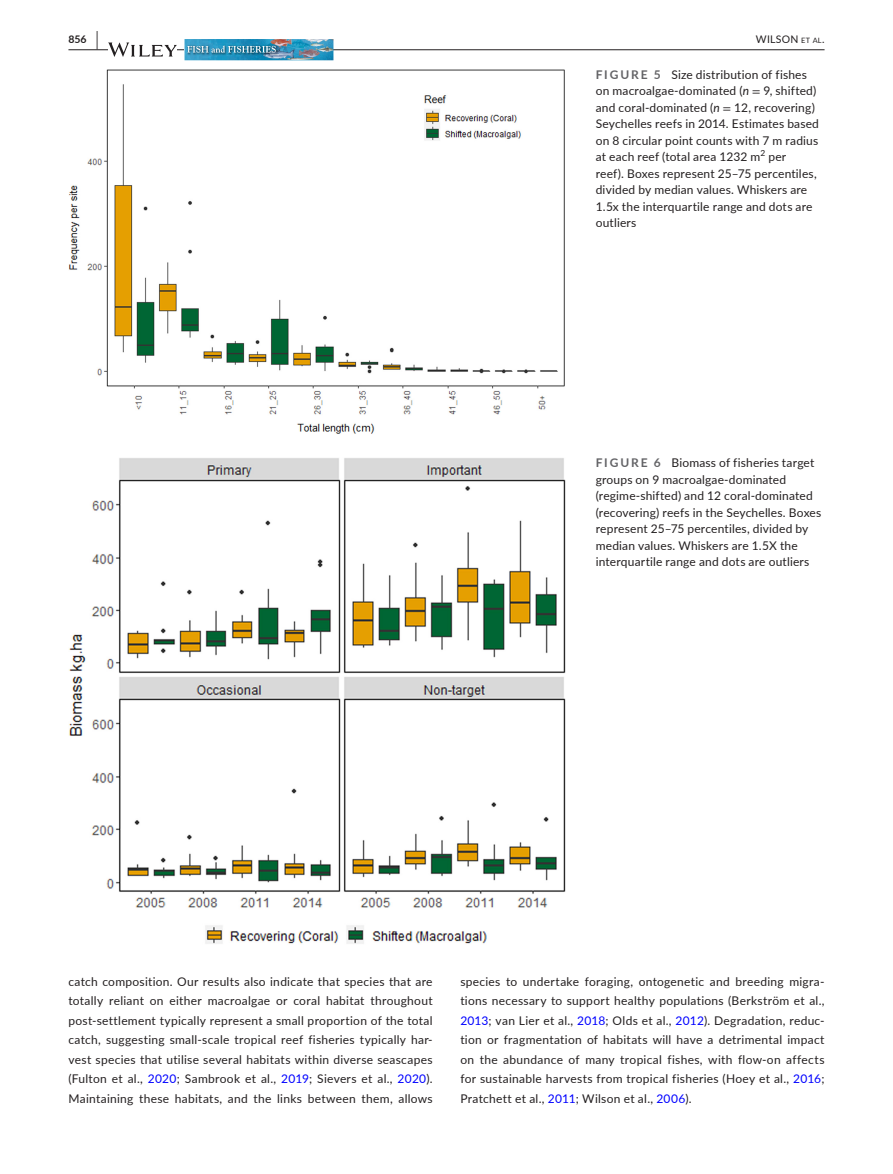
<style>
.page{position:relative;width:893px;height:1174px;background:#fff}
.page>*{position:absolute;margin:0;border:0;box-sizing:border-box;transform-origin:0 0}
.t1{font:12px/16.5px "Lato";letter-spacing:.015em;color:#231f20}
.t2{font:10.5px "Lato";letter-spacing:.02em;color:#231f20}
.t3{font:700 10.5px "Lato";color:#231f20}
.t4{font:8.4px "Lato";color:#231f20}
.s1{font-size:19.5px}
.s2{font-size:7.35px}
.s3{font-weight:700;color:#636366}
.s4{font-style:italic}
.s5{font-family:"STIX"}
.s6{color:#00f}
</style>
<div class="page">
<hr style="left:68px;top:49px;width:756px;height:1px;background:#231f20">
<svg style="left:108px;top:42px;width:69px;height:15px"></svg>
<img style="left:185px;top:39px;width:148px;height:21px">
<img style="left:186px;top:44px;width:93px;height:12px">
<svg style="left:187px;top:46px;width:89px;height:7px"></svg>
<img style="left:68px;top:69px;width:497px;height:365px">
<img style="left:69px;top:458px;width:497px;height:486px">
<p class="t3" style="left:68px;top:31px;width:31px">856 <span class="s1">|</span></p>
<p class="t2" style="left:756px;top:31px;width:70px">WILSON <span class="s2">et al</span>.</p>
<p class="t1" style="left:596px;top:66px;width:225px"><span class="s3">FIGURE 5</span> Size distribution of fishes on macroalgae-dominated (<span class="s4">n</span> <span class="s5">=</span> 9, shifted) and coral-dominated (<span class="s4">n</span> <span class="s5">=</span> 12, recovering)<br>Seychelles reefs in 2014. Estimates based on 8 circular point counts with 7 m radius at each reef (total area 1232 m</p>
<p class="t4" style="left:760px;top:147px;width:6px">2</p>
<p class="t1" style="left:596px;top:148px;width:222px;text-indent:173px">per reef). Boxes represent 25–75 percentiles, divided by median values. Whiskers are<br>1.5x the interquartile range and dots are outliers</p>
<p class="t1" style="left:596px;top:454px;width:227px"><span class="s3">FIGURE 6</span> Biomass of fisheries target groups on 9 macroalgae-dominated (regime-shifted) and 12 coral-dominated (recovering) reefs in the Seychelles. Boxes represent 25–75 percentiles, divided by median values. Whiskers are 1.5X the interquartile range and dots are outliers</p>
<p class="t1" style="left:68px;top:971px;width:366px;line-height:19.5px;text-align:justify">catch composition. Our results also indicate that species that are totally reliant on either macroalgae or coral habitat throughout post-settlement typically represent a small proportion of the total catch, suggesting small-scale tropical reef fisheries typically har&shy;vest species that utilise several habitats within diverse seascapes (Fulton et al., <span class="s6">2020</span>; Sambrook et al., <span class="s6">2019</span>; Sievers et al., <span class="s6">2020</span>).<br>Maintaining these habitats, and the links between them, allows</p>
<p class="t1" style="left:460px;top:971px;width:366px;line-height:19.5px;text-align:justify">species to undertake foraging, ontogenetic and breeding migra&shy;tions necessary to support healthy populations (Berkström et al., <span class="s6">2013</span>; van Lier et al., <span class="s6">2018</span>; Olds et al., <span class="s6">2012</span>). Degradation, reduc&shy;tion or fragmentation of habitats will have a detrimental impact on the abundance of many tropical fishes, with flow-on affects for sustainable harvests from tropical fisheries (Hoey et al., <span class="s6">2016</span>; Pratchett et al., <span class="s6">2011</span>; Wilson et al., <span class="s6">2006</span>).</p>
</div>
